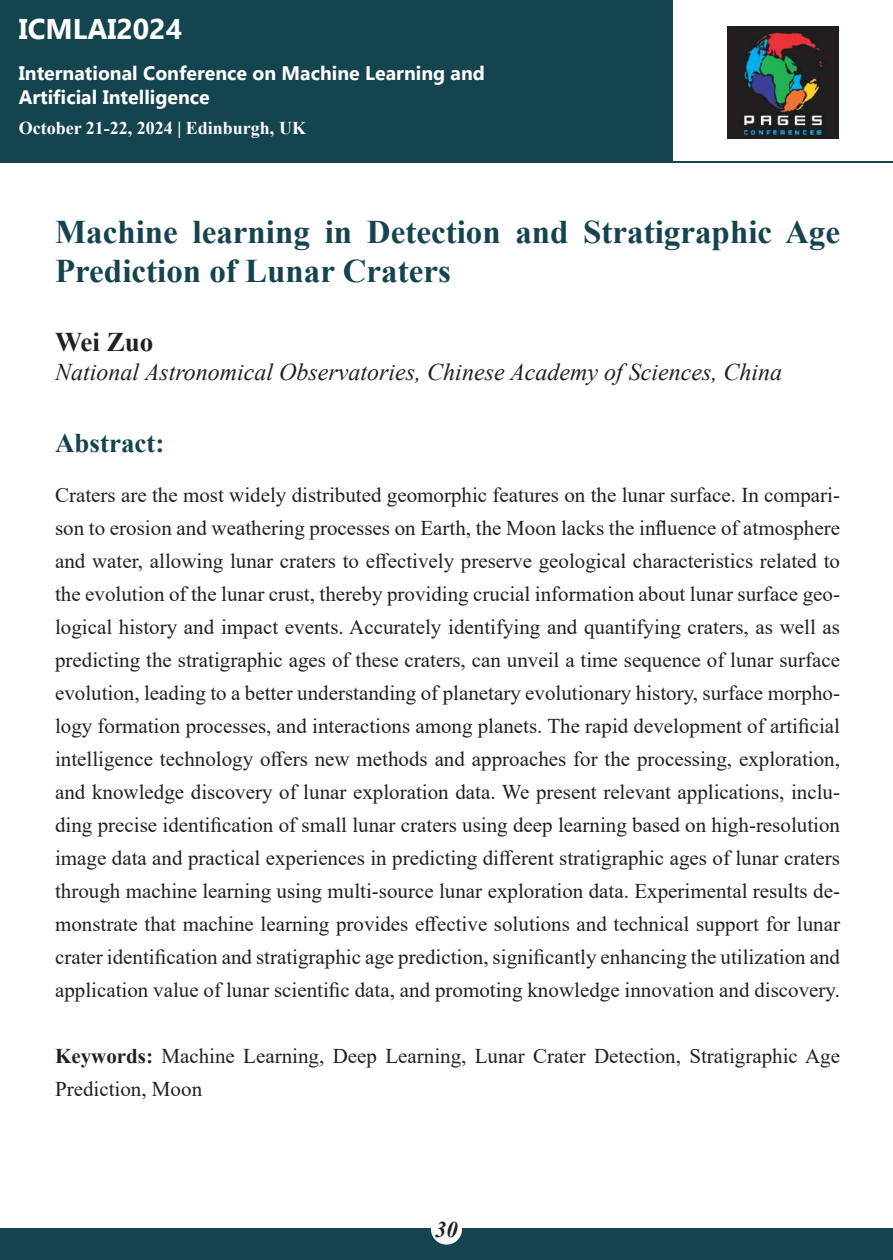
<style>
.page{position:relative;width:893px;height:1260px;background:#fff}
.page>*{position:absolute;margin:0;border:0;box-sizing:border-box;transform-origin:0 0}
.t1{font:700 33px/39.6px "Times New Roman";color:#15434f}
.t2{font:700 28.5px "Gadugi";color:#fff}
.t3{font:700 27px "Times New Roman";color:#15434f}
.t4{font:700 27px "Times New Roman";color:#231f20}
.t5{font:italic 24px "Times New Roman";color:#231f20}
.t6{font:italic 700 22.5px "Times New Roman";color:#231f20}
.t7{font:21px/33px "Times New Roman";color:#231f20;text-align:justify}
.t8{font:700 19.5px/24px "Gadugi";color:#fff}
.t9{font:700 18px "Times New Roman";color:#fff}
.s1{font-weight:700}
</style>
<div class="page">
<div style="left:0;top:1229px;width:892px;height:31px;background:#15434f"></div>
<div style="left:431px;top:1214px;width:31px;height:31px;background:#fff;border-radius:50%"></div>
<div style="left:0;top:0;width:802px;height:163px;background:#144450"></div>
<div style="left:673px;top:0;width:219px;height:163px;background:#fff"></div>
<img style="left:727px;top:27px;width:111px;height:111px">
<hr style="left:643px;top:161px;width:249px;height:2px;background:#15434f">
<h2 class="t2" style="left:19px;top:11px;width:165px">ICMLAI2024</h2>
<p class="t8" style="left:19px;top:61px;width:468px">International Conference on Machine Learning and<br>Artificial Intelligence</p>
<p class="t9" style="left:19px;top:115px;width:289px">October 21-22, 2024 | Edinburgh, UK</p>
<h1 class="t1" style="left:55px;top:211px;width:786px">Machine learning in Detection and Stratigraphic Age<br>Prediction of Lunar Craters</h1>
<p class="t4" style="left:55px;top:323px;width:100px">Wei Zuo</p>
<p class="t5" style="left:55px;top:355px;width:728px">National Astronomical Observatories, Chinese Academy of Sciences, China</p>
<p class="t3" style="left:55px;top:424px;width:111px">Abstract:</p>
<p class="t7" style="left:55px;top:478px;width:786px">Craters are the most widely distributed geomorphic features on the lunar surface. In compari&shy;son to erosion and weathering processes on Earth, the Moon lacks the influence of atmosphere and water, allowing lunar craters to effectively preserve geological characteristics related to the evolution of the lunar crust, thereby providing crucial information about lunar surface geo&shy;logical history and impact events. Accurately identifying and quantifying craters, as well as predicting the stratigraphic ages of these craters, can unveil a time sequence of lunar surface evolution, leading to a better understanding of planetary evolutionary history, surface morpho&shy;logy formation processes, and interactions among planets. The rapid development of artificial intelligence technology offers new methods and approaches for the processing, exploration, and knowledge discovery of lunar exploration data. We present relevant applications, inclu&shy;ding precise identification of small lunar craters using deep learning based on high-resolution image data and practical experiences in predicting different stratigraphic ages of lunar craters through machine learning using multi-source lunar exploration data. Experimental results de&shy;monstrate that machine learning provides effective solutions and technical support for lunar crater identification and stratigraphic age prediction, significantly enhancing the utilization and application value of lunar scientific data, and promoting knowledge innovation and discovery.</p>
<p class="t7" style="left:55px;top:1039px;width:786px"><span class="s1">Keywords:</span> Machine Learning, Deep Learning, Lunar Crater Detection, Stratigraphic Age<br>Prediction, Moon</p>
<p class="t6" style="left:435px;top:1214px;width:24px">30</p>
</div>
